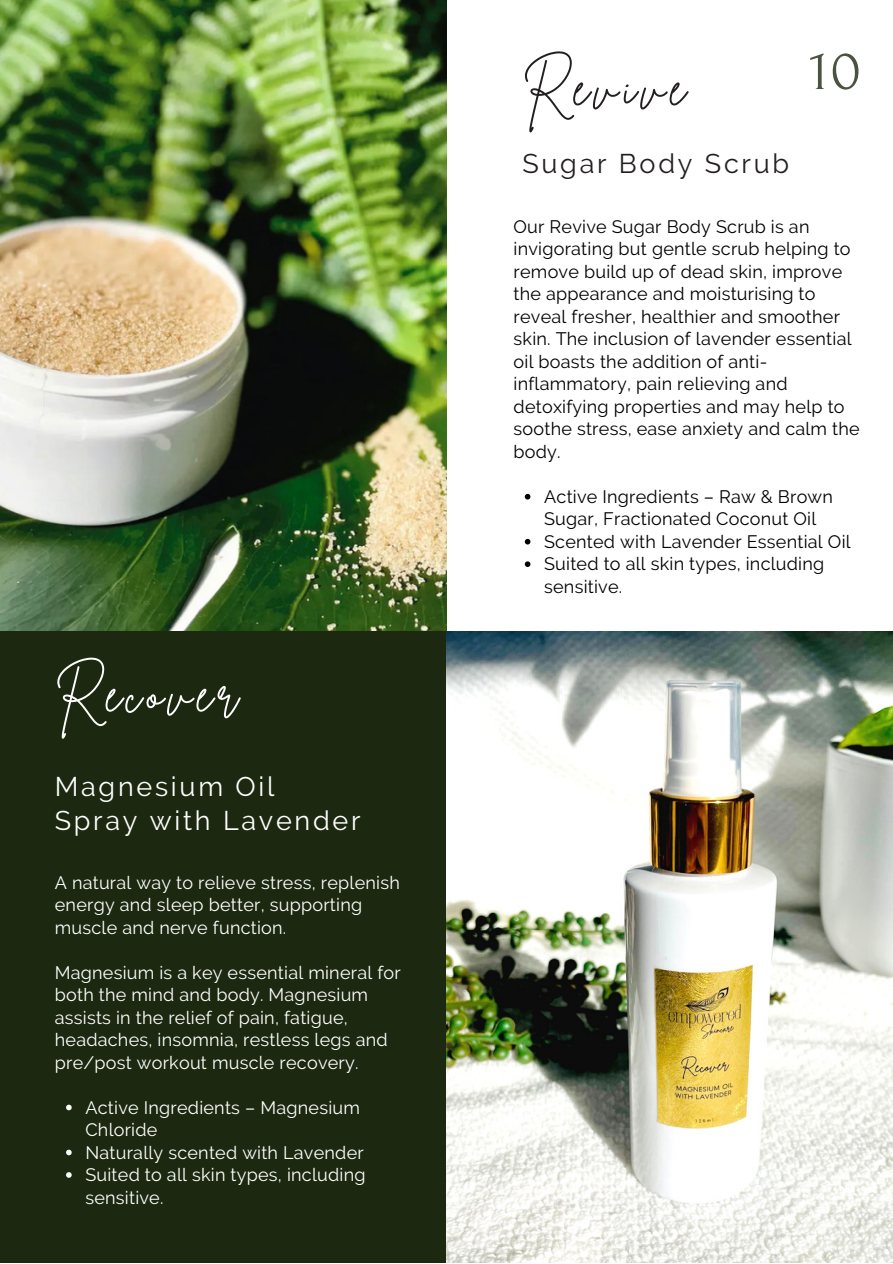
<style>
.page{position:relative;width:893px;height:1264px;background:#fff}
.page>*{position:absolute;margin:0;border:0;box-sizing:border-box;transform-origin:0 0}
.t1{font:57px "Forum";color:#4a5240}
.t2{font:51px "Brittany Signature";letter-spacing:.1em;color:#fff}
.t3{font:51px "Brittany Signature";letter-spacing:.1em;color:#231f20}
.t4{font:27px/33.8px "Raleway";letter-spacing:.1em;color:#fff}
.t5{font:27px "Raleway";letter-spacing:.1em;color:#231f20}
.t6{font:18px/22.5px "Raleway";letter-spacing:.015em;color:#000}
.t7{font:18px/22.5px "Raleway";letter-spacing:.015em;color:#fff}
</style>
<div class="page">
<img style="left:0;top:0;width:446px;height:631px">
<div style="left:0;top:631px;width:446px;height:631px;background:#1c2810"></div>
<img style="left:446px;top:631px;width:446px;height:631px">
<svg style="left:66px;top:1104px;width:6px;height:6px"></svg>
<svg style="left:66px;top:1149px;width:6px;height:6px"></svg>
<svg style="left:66px;top:1172px;width:6px;height:5px"></svg>
<svg style="left:524px;top:494px;width:6px;height:5px"></svg>
<svg style="left:524px;top:539px;width:6px;height:5px"></svg>
<svg style="left:524px;top:561px;width:6px;height:6px"></svg>
<h2 class="t2" style="left:55px;top:660px;width:185px">Recover</h2>
<h3 class="t4" style="left:55px;top:769px;width:307px">Magnesium Oil<br>Spray with Lavender</h3>
<p class="t7" style="left:55px;top:871px;width:346px">A natural way to relieve stress, replenish energy and sleep better, supporting muscle and nerve function.</p>
<p class="t7" style="left:55px;top:961px;width:347px">Magnesium is a key essential mineral for both the mind and body. Magnesium assists in the relief of pain, fatigue, headaches, insomnia, restless legs and pre/post workout muscle recovery.</p>
<p class="t7" style="left:85px;top:1096px;width:281px">Active Ingredients – Magnesium<br>Chloride<br>Naturally scented with Lavender<br>Suited to all skin types, including sensitive.</p>
<h2 class="t3" style="left:522px;top:54px;width:165px">Revive</h2>
<h3 class="t5" style="left:522px;top:148px;width:268px">Sugar Body Scrub</h3>
<h1 class="t1" style="left:809px;top:40px;width:53px">10</h1>
<p class="t6" style="left:513px;top:215px;width:347px">Our Revive Sugar Body Scrub is an invigorating but gentle scrub helping to remove build up of dead skin, improve the appearance and moisturising to reveal fresher, healthier and smoother skin. The inclusion of lavender essential oil boasts the addition of anti&shy;inflammatory, pain relieving and detoxifying properties and may help to soothe stress, ease anxiety and calm the body.</p>
<p class="t6" style="left:544px;top:485px;width:308px">Active Ingredients – Raw &amp; Brown<br>Sugar, Fractionated Coconut Oil<br>Scented with Lavender Essential Oil<br>Suited to all skin types, including sensitive.</p>
</div>
